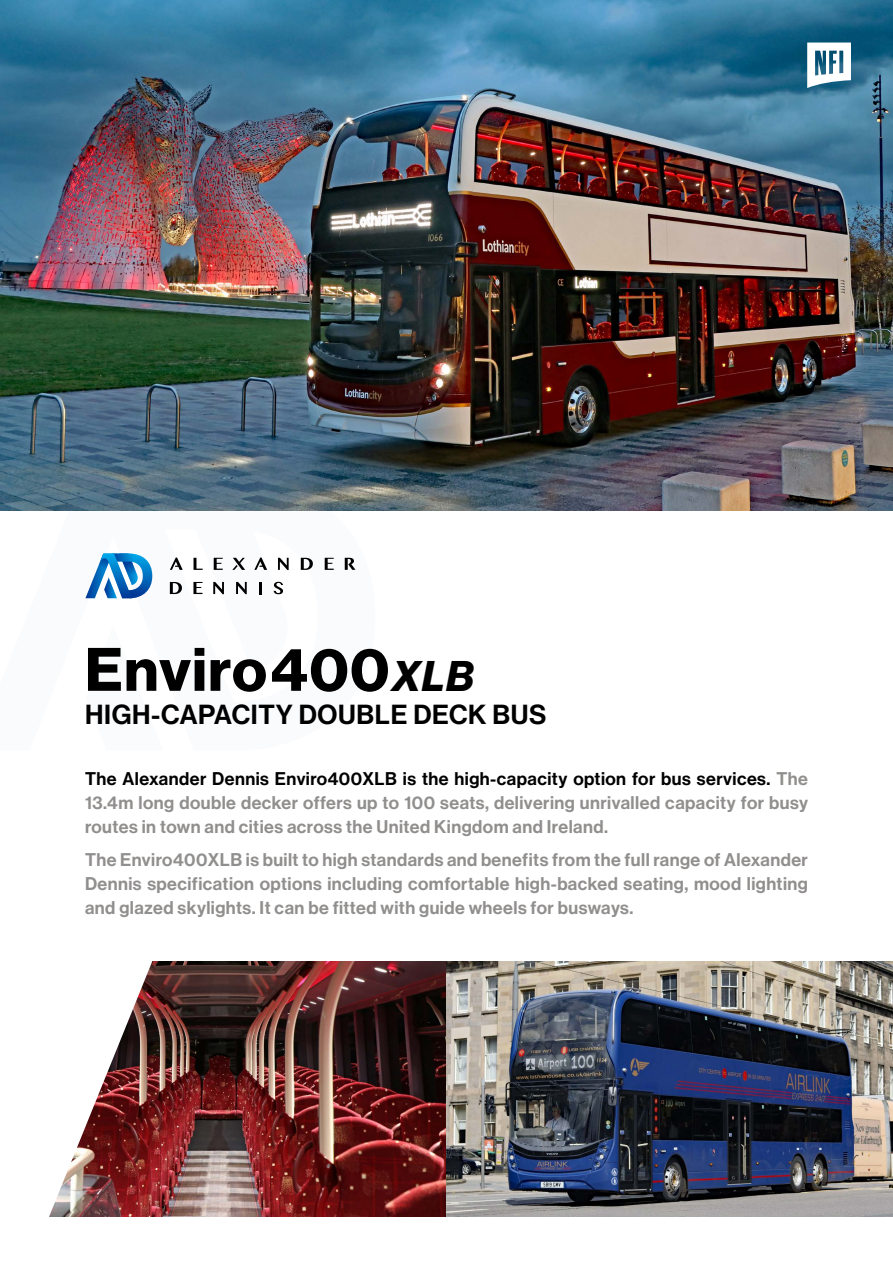
<style>
.page{position:relative;width:893px;height:1263px;background:#fff}
.page>*{position:absolute;margin:0;border:0;box-sizing:border-box;transform-origin:0 0}
.t1{font:60px "N Haas Grotesk DS Pro 75 Bd";letter-spacing:.025em;color:#000}
.t2{font:27px "N Haas Grotesk DS Pro 65 Md";letter-spacing:.025em;color:#000}
.t3{font:18px/24px "N Haas Grotesk DS Pro 65 Md";letter-spacing:.025em;color:#918f8e;text-align:justify}
.s1{font-family:"N Haas Grotesk DS Pro 76 Bd It";font-size:42px}
.s2{color:#000}
</style>
<div class="page">
<img style="left:153px;top:962px;width:740px;height:255px">
<svg style="left:0;top:510px;width:375px;height:89px"></svg>
<img style="left:0;top:0;width:893px;height:510px">
<img style="left:49px;top:961px;width:104px;height:256px">
<svg style="left:808px;top:43px;width:42px;height:45px"></svg>
<svg style="left:194px;top:558px;width:9px;height:12px"></svg>
<svg style="left:214px;top:558px;width:9px;height:12px"></svg>
<svg style="left:232px;top:558px;width:13px;height:12px"></svg>
<svg style="left:254px;top:557px;width:13px;height:13px"></svg>
<svg style="left:278px;top:558px;width:11px;height:12px"></svg>
<svg style="left:301px;top:558px;width:12px;height:12px"></svg>
<svg style="left:325px;top:558px;width:9px;height:12px"></svg>
<svg style="left:345px;top:558px;width:10px;height:12px"></svg>
<svg style="left:170px;top:557px;width:13px;height:13px"></svg>
<svg style="left:170px;top:582px;width:12px;height:12px"></svg>
<svg style="left:193px;top:582px;width:9px;height:12px"></svg>
<svg style="left:213px;top:582px;width:11px;height:12px"></svg>
<svg style="left:236px;top:582px;width:11px;height:12px"></svg>
<svg style="left:259px;top:582px;width:3px;height:12px"></svg>
<svg style="left:274px;top:582px;width:9px;height:12px"></svg>
<svg style="left:85px;top:553px;width:67px;height:45px"></svg>
<h1 class="t1" style="left:85px;top:635px;width:390px">Enviro400<span class="s1">xlb</span></h1>
<h2 class="t2" style="left:85px;top:699px;width:463px">HIGH-CAPACITY DOUBLE DECK BUS</h2>
<p class="t3" style="left:85px;top:767px;width:724px"><span class="s2">The Alexander Dennis Enviro400XLB is the high-capacity option for bus services.</span> The 13.4m long double decker offers up to 100 seats, delivering unrivalled capacity for busy routes in town and cities across the United Kingdom and Ireland.</p>
<p class="t3" style="left:85px;top:847px;width:724px">The Enviro400XLB is built to high standards and benefits from the full range of Alexander Dennis specification options including comfortable high-backed seating, mood lighting and glazed skylights. It can be fitted with guide wheels for busways.</p>
</div>
